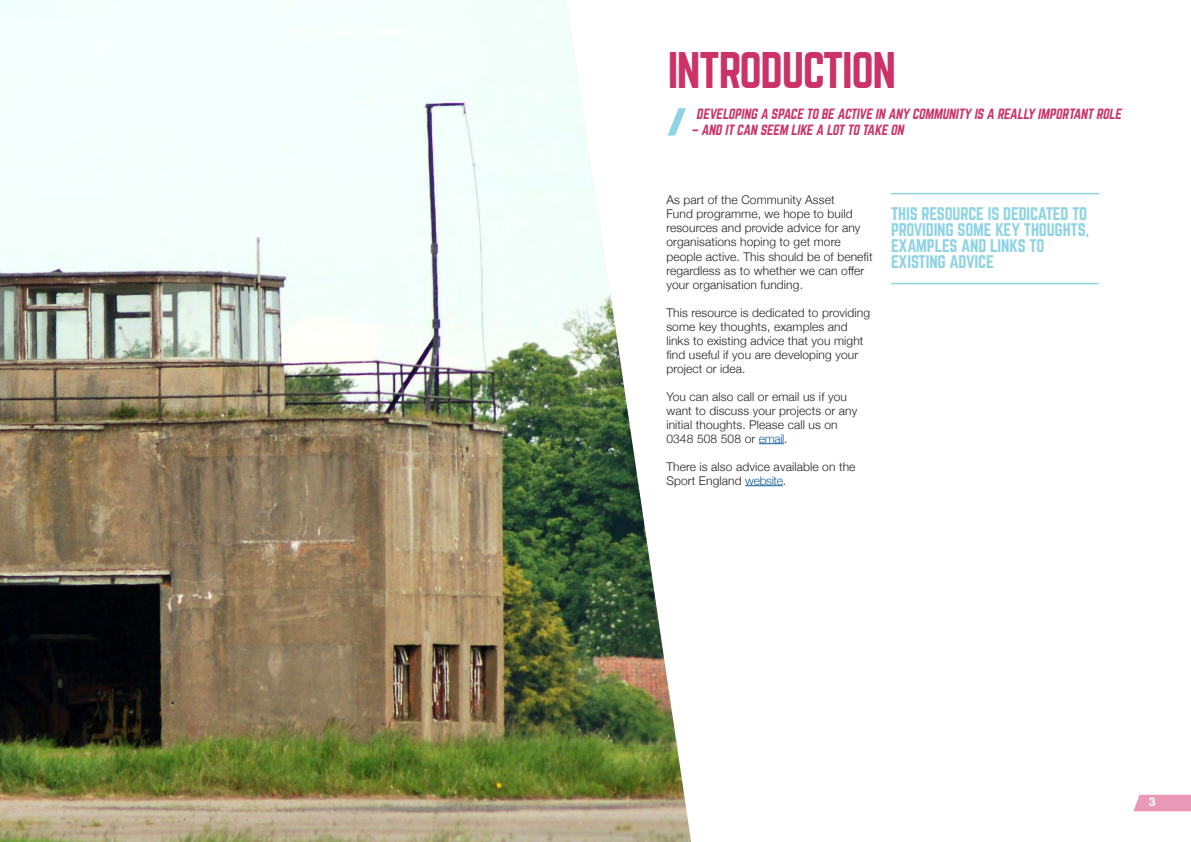
<style>
.page{position:relative;width:1191px;height:842px;background:#fff}
.page>*{position:absolute;margin:0;border:0;box-sizing:border-box;transform-origin:0 0}
._1_-_heading{font:45px "Norwester";letter-spacing:-.03em;color:#cb3366}
.BODY{font:16px/16px "Norwester";letter-spacing:-.01em;color:#8ed3e4}
.t1{font:italic 13px "Norwester";color:#cb3366}
.BODY-2{font:300 12px/14px "Helvetica Neue";letter-spacing:.01em;color:#231f20}
.BODY-3{font:700 12px "Helvetica Neue";color:#fff}
.s1{color:#175d9e}
</style>
<div class="page">
<svg style="left:1133px;top:795px;width:58px;height:16px"></svg>
<svg style="left:759px;top:443px;width:25px;height:1px"></svg>
<hr style="left:745px;top:485px;width:37px;height:1px;background:#175d9e">
<hr style="left:891px;top:193px;width:207px;height:1px;background:#8ed3e4">
<hr style="left:891px;top:283px;width:207px;height:1px;background:#8ed3e4">
<img style="left:0;top:0;width:691px;height:842px">
<svg style="left:667px;top:108px;width:19px;height:28px"></svg>
<p class="_1_-_heading" style="left:667px;top:48px;width:230px">INTRODUCTION</p>
<p class="t1" style="left:696px;top:107px;width:429px">DEVELOPING A SPACE TO BE ACTIVE IN ANY COMMUNITY IS A REALLY IMPORTANT ROLE</p>
<p class="t1" style="left:691px;top:123px;width:216px">– AND IT CAN SEEM LIKE A LOT TO TAKE ON</p>
<p class="BODY-2" style="left:666px;top:192px;width:208px">As part of the Community Asset<br>Fund programme, we hope to build resources and provide advice for any organisations hoping to get more people active. This should be of benefit regardless as to whether we can offer your organisation funding.</p>
<p class="BODY-2" style="left:666px;top:304px;width:205px">This resource is dedicated to providing some key thoughts, examples and links to existing advice that you might find useful if you are developing your project or idea.</p>
<p class="BODY-2" style="left:666px;top:388px;width:192px">You can also call or email us if you want to discuss your projects or any initial thoughts. Please call us on</p>
<p class="BODY-2" style="left:666px;top:430px;width:123px">0348 508 508 or <span class="s1">email</span>.</p>
<p class="BODY-2" style="left:666px;top:458px;width:191px">There is also advice available on the</p>
<p class="BODY-2" style="left:666px;top:472px;width:121px">Sport England <span class="s1">website</span>.</p>
<p class="BODY" style="left:891px;top:207px;width:200px">THIS RESOURCE IS DEDICATED TO<br>PROVIDING SOME KEY THOUGHTS,<br>EXAMPLES AND LINKS TO<br>EXISTING ADVICE</p>
<p class="BODY-3" style="left:1148px;top:795px;width:8px">3</p>
</div>
